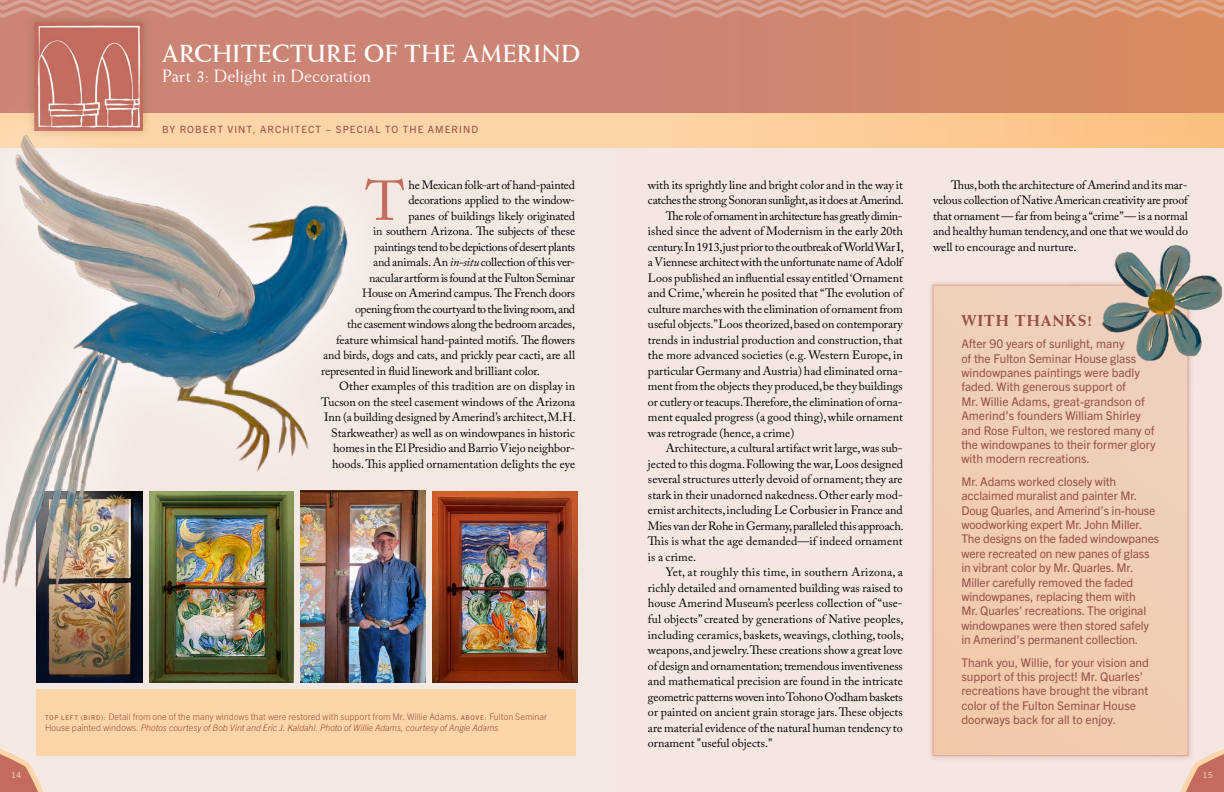
<style>
.page{position:relative;width:1224px;height:792px;background:#f4e7e2}
.page>*{position:absolute;margin:0;border:0;box-sizing:border-box;transform-origin:0 0}
.t1{font:55.6px "Adobe Caslon Pro";color:#c36c5e}
.t2{font:700 25px "Weiss BT";letter-spacing:.01em;color:#fff}
.t3{font:18px "Weiss BT";letter-spacing:.005em;color:#fff}
.t4{font:800 16px "Weiss BT";letter-spacing:.05em;color:#965247}
.t5{font:12px/15.5px "Adobe Caslon Pro";color:#000;text-align:justify}
.t6{font:12px/14.4px "Trade Gothic Next LT Pro";color:#965247}
.t7{font:12px "Adobe Caslon Pro";letter-spacing:-.025em;color:#000}
.t8{font:12px "Adobe Caslon Pro";letter-spacing:-.03em;color:#000}
.t9{font:12px "Adobe Caslon Pro";letter-spacing:.02em;color:#000}
.t10{font:12px "Adobe Caslon Pro";letter-spacing:-.02em;color:#000}
.t11{font:10px "Trade Gothic Next LT Pro";letter-spacing:.11em;color:#965247}
.t12{font:300 9px/11px "Trade Gothic Next LT Pro";color:#965247}
.t13{font:8px "Trade Gothic Next LT Pro";color:#fed5a8}
.s1{font-style:italic}
.s2{font-weight:400;font-size:6.5px}
</style>
<div class="page">
<div style="left:0;top:0;width:1224px;height:113px;background:#cc8475"></div>
<div style="left:0;top:113px;width:1224px;height:35px;background:#fed5a8"></div>
<img style="left:301px;top:490px;width:125px;height:193px">
<img style="left:149px;top:660px;width:145px;height:23px">
<img style="left:433px;top:491px;width:144px;height:192px">
<img style="left:36px;top:660px;width:106px;height:23px">
<div style="left:632px;top:0;width:592px;height:148px;background:#000;opacity:.03"></div>
<svg style="left:0;top:0;width:1224px;height:18px"></svg>
<svg style="left:0;top:748px;width:44px;height:44px"></svg>
<svg style="left:1180px;top:748px;width:44px;height:44px"></svg>
<div style="left:36px;top:689px;width:540px;height:67px;background:#fed5a8"></div>
<div style="left:927px;top:279px;width:267px;height:483px;background:#c36c5e;opacity:.4"></div>
<div style="left:933px;top:285px;width:255px;height:471px;background:#f1cdb4"></div>
<div style="left:933px;top:285px;width:255px;height:471px;border:1px solid #ddab9f"></div>
<div style="left:24px;top:12px;width:129px;height:128px;background:#4d5715;opacity:.3"></div>
<img style="left:35px;top:22px;width:108px;height:60px">
<img style="left:24px;top:82px;width:388px;height:578px">
<img style="left:2px;top:108px;width:379px;height:517px">
<img style="left:1067px;top:245px;width:155px;height:138px">
<h2 class="t2" style="left:162px;top:38px;width:420px">ARCHITECTURE OF THE AMERIND</h2>
<h3 class="t3" style="left:162px;top:65px;width:211px">Part 3: Delight in Decoration</h3>
<p class="t11" style="left:162px;top:122px;width:318px">BY ROBERT VINT, ARCHITECT ~ SPECIAL TO THE AMERIND</p>
<h1 class="t1" style="left:366px;top:168px;width:41px">T</h1>
<p class="t5" style="left:408px;top:177px;width:168px">he Mexican folk-art of hand-painted</p>
<p class="t10" style="left:408px;top:193px;width:168px">decorations applied to the window-</p>
<p class="t5" style="left:408px;top:208px;width:168px">panes of buildings likely originated</p>
<p class="t5" style="left:373px;top:223px;width:203px">in southern Arizona. The subjects of these</p>
<p class="t8" style="left:374px;top:240px;width:203px">paintings tend to be depictions of desert plants</p>
<p class="t5" style="left:373px;top:254px;width:203px">and animals. An <span class="s1">in-situ</span> collection of this ver-</p>
<p class="t7" style="left:369px;top:271px;width:207px">nacular artform is found at the Fulton Seminar</p>
<p class="t5" style="left:362px;top:285px;width:215px">House on Amerind campus. The French doors</p>
<p class="t8" style="left:355px;top:302px;width:222px">opening from the courtyard to the living room, and</p>
<p class="t5" style="left:347px;top:316px;width:230px">the casement windows along the bedroom arcades,</p>
<p class="t5" style="left:336px;top:332px;width:240px">feature whimsical hand-painted motifs. The flowers</p>
<p class="t5" style="left:323px;top:347px;width:253px">and birds, dogs and cats, and prickly pear cacti, are all</p>
<p class="t5" style="left:321px;top:363px;width:220px">represented in fluid linework and brilliant color.</p>
<p class="t5" style="left:339px;top:378px;width:238px">Other examples of this tradition are on display in</p>
<p class="t5" style="left:321px;top:394px;width:256px">Tucson on the steel casement windows of the Arizona</p>
<p class="t5" style="left:324px;top:409px;width:253px">Inn (a building designed by Amerind’s architect, M.H.</p>
<p class="t5" style="left:331px;top:425px;width:245px">Starkweather) as well as on windowpanes in historic</p>
<p class="t5" style="left:333px;top:440px;width:243px">homes in the El Presidio and Barrio Viejo neighbor-</p>
<p class="t5" style="left:332px;top:456px;width:244px">hoods. This applied ornamentation delights the eye</p>
<p class="t12" style="left:45px;top:711px;width:504px"><span class="s2">TOP LEFT (BIRD):</span> Detail from one of the many windows that were restored with support from Mr. Willie Adams. <span class="s2">ABOVE:</span> Fulton Seminar<br>House painted windows. <span class="s1">Photos courtesy of Bob Vint and Eric J. Kaldahl. Photo of Willie Adams, courtesy of Angie Adams</span></p>
<p class="t5" style="left:648px;top:177px;width:256px">with its sprightly line and bright color and in the way it</p>
<p class="t7" style="left:648px;top:193px;width:257px">catches the strong Sonoran sunlight,as it does at Amerind.</p>
<p class="t8" style="left:666px;top:209px;width:238px">The role of ornament in architecture has greatly dimin-</p>
<p class="t5" style="left:648px;top:224px;width:256px">ished since the advent of Modernism in the early 20th</p>
<p class="t7" style="left:648px;top:240px;width:257px">century.In 1913,just prior to the outbreak of World War I,</p>
<p class="t5" style="left:648px;top:255px;width:256px">a Viennese architect with the unfortunate name of Adolf</p>
<p class="t5" style="left:648px;top:270px;width:256px">Loos published an influential essay entitled ‘Ornament</p>
<p class="t5" style="left:648px;top:286px;width:256px">and Crime,’ wherein he posited that “The evolution of</p>
<p class="t5" style="left:648px;top:301px;width:256px">culture marches with the elimination of ornament from</p>
<p class="t5" style="left:648px;top:317px;width:256px">useful objects.” Loos theorized, based on contemporary</p>
<p class="t5" style="left:648px;top:332px;width:256px">trends in industrial production and construction, that</p>
<p class="t5" style="left:648px;top:348px;width:256px">the more advanced societies (e.g. Western Europe, in</p>
<p class="t5" style="left:648px;top:363px;width:256px">particular Germany and Austria) had eliminated orna-</p>
<p class="t5" style="left:648px;top:379px;width:256px">ment from the objects they produced, be they buildings</p>
<p class="t5" style="left:648px;top:394px;width:256px">or cutlery or teacups. Therefore, the elimination of orna-</p>
<p class="t5" style="left:648px;top:410px;width:256px">ment equaled progress (a good thing), while ornament</p>
<p class="t5" style="left:648px;top:425px;width:148px">was retrograde (hence, a crime)</p>
<p class="t5" style="left:666px;top:441px;width:238px">Architecture, a cultural artifact writ large, was sub-</p>
<p class="t5" style="left:648px;top:456px;width:257px">jected to this dogma. Following the war, Loos designed</p>
<p class="t5" style="left:648px;top:472px;width:256px">several structures utterly devoid of ornament; they are</p>
<p class="t5" style="left:648px;top:487px;width:256px">stark in their unadorned nakedness. Other early mod-</p>
<p class="t5" style="left:648px;top:503px;width:256px">ernist architects, including Le Corbusier in France and</p>
<p class="t5" style="left:648px;top:518px;width:257px">Mies van der Rohe in Germany, paralleled this approach.</p>
<p class="t5" style="left:648px;top:534px;width:256px">This is what the age demanded—if indeed ornament</p>
<p class="t5" style="left:648px;top:549px;width:50px">is a crime.</p>
<p class="t9" style="left:666px;top:565px;width:239px">Yet, at roughly this time, in southern Arizona, a</p>
<p class="t5" style="left:648px;top:580px;width:256px">richly detailed and ornamented building was raised to</p>
<p class="t5" style="left:648px;top:596px;width:256px">house Amerind Museum’s peerless collection of “use-</p>
<p class="t5" style="left:648px;top:611px;width:257px">ful objects” created by generations of Native peoples,</p>
<p class="t5" style="left:648px;top:627px;width:257px">including ceramics, baskets, weavings, clothing, tools,</p>
<p class="t5" style="left:648px;top:642px;width:256px">weapons, and jewelry. These creations show a great love</p>
<p class="t5" style="left:648px;top:658px;width:256px">of design and ornamentation; tremendous inventiveness</p>
<p class="t5" style="left:648px;top:673px;width:256px">and mathematical precision are found in the intricate</p>
<p class="t5" style="left:648px;top:689px;width:256px">geometric patterns woven into Tohono O’odham baskets</p>
<p class="t5" style="left:648px;top:704px;width:256px">or painted on ancient grain storage jars. These objects</p>
<p class="t5" style="left:648px;top:720px;width:256px">are material evidence of the natural human tendency to</p>
<p class="t5" style="left:648px;top:735px;width:126px">ornament "useful objects."</p>
<p class="t5" style="left:933px;top:177px;width:256px;text-indent:18px">Thus, both the architecture of Amerind and its mar&shy;velous collection of Native American creativity are proof that ornament — far from being a “crime” — is a normal and healthy human tendency, and one that we would do well to encourage and nurture.</p>
<h3 class="t4" style="left:961px;top:310px;width:132px">WITH THANKS!</h3>
<p class="t6" style="left:961px;top:336px;width:196px">After 90 years of sunlight, many<br>of the Fulton Seminar House glass windowpanes paintings were badly faded. With generous support of<br>Mr. Willie Adams, great-grandson of Amerind’s founders William Shirley and Rose Fulton, we restored many of the windowpanes to their former glory with modern recreations.</p>
<p class="t6" style="left:961px;top:473px;width:199px">Mr. Adams worked closely with acclaimed muralist and painter Mr.<br>Doug Quarles, and Amerind’s in-house woodworking expert Mr. John Miller.<br>The designs on the faded windowpanes were recreated on new panes of glass in vibrant color by Mr. Quarles. Mr.<br>Miller carefully removed the faded windowpanes, replacing them with<br>Mr. Quarles’ recreations. The original windowpanes were then stored safely in Amerind’s permanent collection.</p>
<p class="t6" style="left:961px;top:654px;width:189px">Thank you, Willie, for your vision and support of this project! Mr. Quarles’ recreations have brought the vibrant color of the Fulton Seminar House doorways back for all to enjoy.</p>
<p class="t13" style="left:11px;top:770px;width:11px">14</p>
<p class="t13" style="left:1203px;top:770px;width:11px">15</p>
</div>
